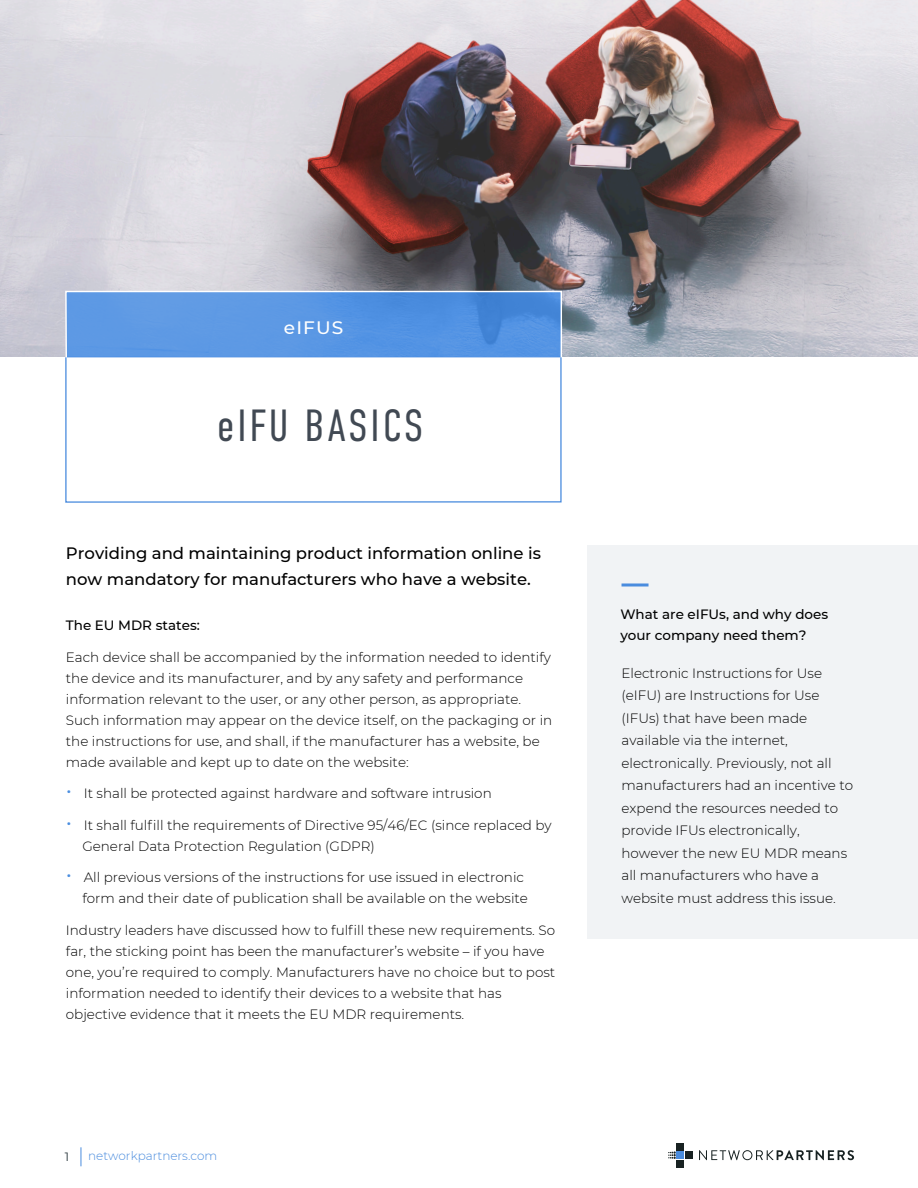
<style>
.page{position:relative;width:918px;height:1188px;background:#fff}
.page>*{position:absolute;margin:0;border:0;box-sizing:border-box;transform-origin:0 0}
.t1{font:300 45px "DIN Condensed";letter-spacing:.055em;color:#414953}
.t2{font:500 18px "Montserrat";letter-spacing:.06em;color:#fff}
.t3{font:500 16.5px/25.5px "Montserrat";color:#000}
.t4{font:300 13.5px/21px "Montserrat";color:#000}
.t5{font:500 13.5px/21px "Montserrat";color:#000}
.t6{font:300 12px "Montserrat";color:#4a8cde}
.t7{font:12px "Montserrat";color:#243238}
.s1{font-size:22.5px;color:#4a8ee0}
</style>
<div class="page">
<div style="left:587px;top:545px;width:331px;height:394px;background:#f1f3f5"></div>
<img style="left:1px;top:0;width:916px;height:357px">
<img style="left:67px;top:293px;width:493px;height:64px">
<div style="left:65px;top:291px;width:497px;height:68px;border:1px solid #fff"></div>
<div style="left:65px;top:357px;width:497px;height:146px;border:1px solid #4a8cde"></div>
<hr style="left:622px;top:583px;width:27px;height:3px;background:#4a8cde">
<svg style="left:81px;top:1147px;width:1px;height:19px"></svg>
<div style="left:677px;top:1160px;width:7px;height:7px;background:#182222"></div>
<div style="left:677px;top:1151px;width:7px;height:8px;background:#4a8cde"></div>
<div style="left:685px;top:1151px;width:7px;height:8px;background:#182222"></div>
<div style="left:677px;top:1143px;width:7px;height:8px;background:#182222"></div>
<svg style="left:668px;top:1151px;width:9px;height:8px"></svg>
<svg style="left:699px;top:1150px;width:155px;height:10px"></svg>
<h2 class="t2" style="left:284px;top:315px;width:61px">eIFUS</h2>
<h1 class="t1" style="left:217px;top:400px;width:208px">eIFU BASICS</h1>
<p class="t3" style="left:66px;top:540px;width:477px">Providing and maintaining product information online is now mandatory for manufacturers who have a website.</p>
<p class="t5" style="left:66px;top:614px;width:135px">The EU MDR states:</p>
<p class="t4" style="left:66px;top:646px;width:488px">Each device shall be accompanied by the information needed to identify the device and its manufacturer, and by any safety and performance information relevant to the user, or any other person, as appropriate.<br>Such information may appear on the device itself, on the packaging or in the instructions for use, and shall, if the manufacturer has a website, be made available and kept up to date on the website:</p>
<p class="t4" style="left:66px;top:782px;width:427px"><span class="s1">•</span> It shall be protected against hardware and software intrusion</p>
<p class="t4" style="left:82px;top:814px;width:471px;text-indent:-17px"><span class="s1">•</span> It shall fulfill the requirements of Directive 95/46/EC (since replaced by<br>General Data Protection Regulation (GDPR)</p>
<p class="t4" style="left:66px;top:866px;width:464px;text-align:right"><span class="s1">•</span> All previous versions of the instructions for use issued in electronic form and their date of publication shall be available on the website</p>
<p class="t4" style="left:66px;top:919px;width:491px">Industry leaders have discussed how to fulfill these new requirements. So far, the sticking point has been the manufacturer’s website – if you have one, you’re required to comply. Manufacturers have no choice but to post information needed to identify their devices to a website that has objective evidence that it meets the EU MDR requirements.</p>
<p class="t7" style="left:65px;top:1148px;width:6px">1</p>
<p class="t6" style="left:88px;top:1147px;width:131px">networkpartners.com</p>
<p class="t5" style="left:620px;top:604px;width:209px">What are eIFUs, and why does your company need them?</p>
<p class="t4" style="left:622px;top:661px;width:233px;line-height:22.5px">Electronic Instructions for Use (eIFU) are Instructions for Use (IFUs) that have been made available via the internet, electronically. Previously, not all manufacturers had an incentive to expend the resources needed to provide IFUs electronically, however the new EU MDR means all manufacturers who have a website must address this issue.</p>
</div>
